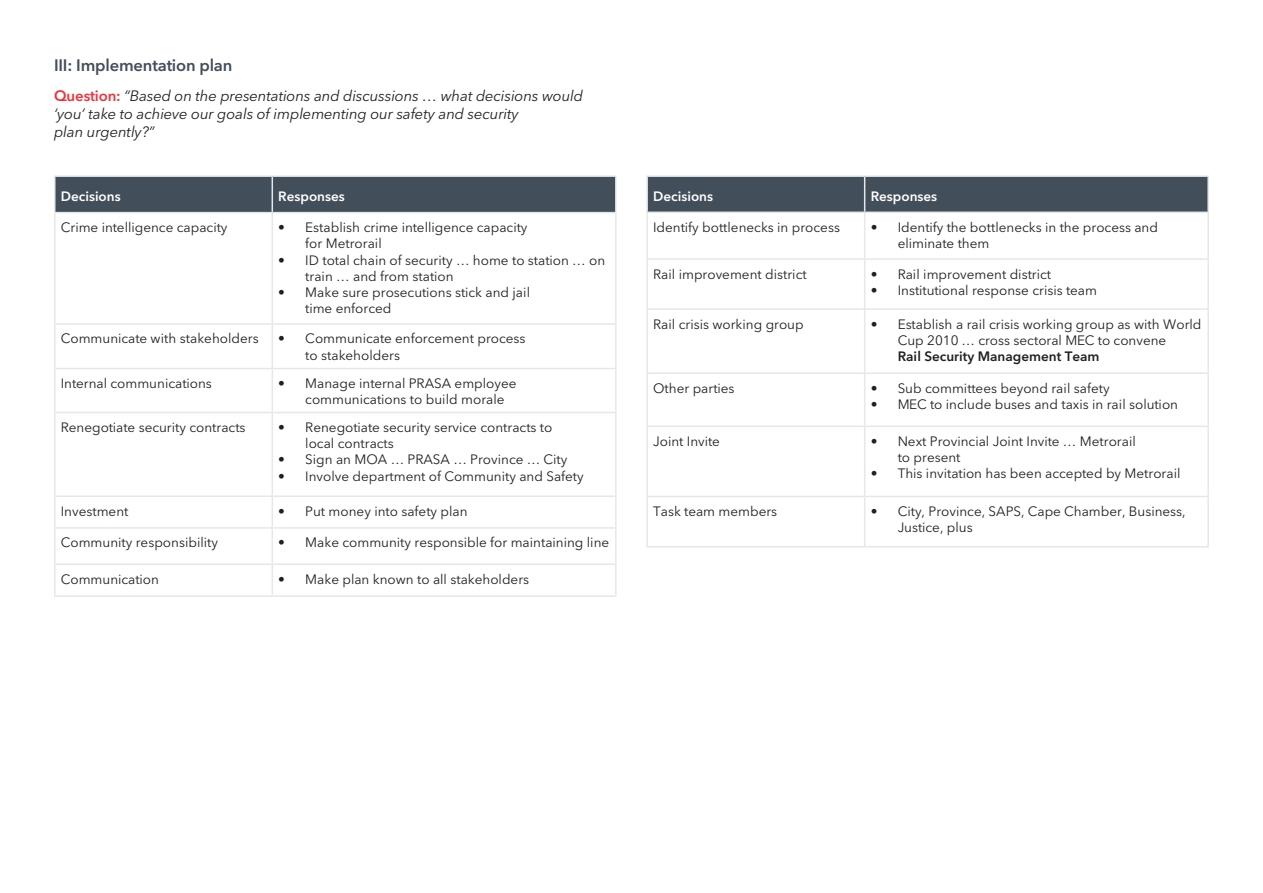
<style>
.page{position:relative;width:1263px;height:893px;background:#fff}
.page>*{position:absolute;margin:0;border:0;box-sizing:border-box;transform-origin:0 0}
.t1{font:600 16.5px "Avenir Next LT Pro";letter-spacing:-.01em;color:#434e5b}
.t2{font:italic 15px/18px "Avenir Next LT Pro";letter-spacing:-.01em;color:#231f20}
.t3{font:13.5px/16.2px "Avenir Next LT Pro";color:#231f20}
.t4{font:600 13.5px "Avenir Next LT Pro";color:#fff}
.t5{font:600 13.5px "Avenir Next LT Pro";color:#231f20}
.s1{font-weight:600;font-style:normal;color:#ee343d}
</style>
<div class="page">
<div style="left:56px;top:177px;width:559px;height:35px;background:#434e5b"></div>
<hr style="left:54px;top:175px;width:218px;height:2px;background:#e6e7e9">
<hr style="left:54px;top:177px;width:2px;height:35px;background:#e6e7e9">
<hr style="left:272px;top:175px;width:345px;height:2px;background:#e6e7e9">
<hr style="left:272px;top:177px;width:1px;height:35px;background:#e6e7e9">
<hr style="left:615px;top:177px;width:2px;height:35px;background:#e6e7e9">
<hr style="left:54px;top:212px;width:218px;height:1px;background:#e6e7e9">
<hr style="left:54px;top:213px;width:2px;height:110px;background:#e6e7e9">
<hr style="left:272px;top:212px;width:345px;height:1px;background:#e6e7e9">
<hr style="left:272px;top:213px;width:1px;height:110px;background:#e6e7e9">
<hr style="left:615px;top:213px;width:2px;height:110px;background:#e6e7e9">
<hr style="left:54px;top:323px;width:218px;height:2px;background:#e6e7e9">
<hr style="left:54px;top:325px;width:2px;height:43px;background:#e6e7e9">
<hr style="left:272px;top:323px;width:345px;height:2px;background:#e6e7e9">
<hr style="left:272px;top:325px;width:1px;height:43px;background:#e6e7e9">
<hr style="left:615px;top:325px;width:2px;height:43px;background:#e6e7e9">
<hr style="left:54px;top:368px;width:218px;height:1px;background:#e6e7e9">
<hr style="left:54px;top:369px;width:2px;height:43px;background:#e6e7e9">
<hr style="left:272px;top:368px;width:345px;height:1px;background:#e6e7e9">
<hr style="left:272px;top:369px;width:1px;height:43px;background:#e6e7e9">
<hr style="left:615px;top:369px;width:2px;height:43px;background:#e6e7e9">
<hr style="left:54px;top:412px;width:218px;height:1px;background:#e6e7e9">
<hr style="left:54px;top:413px;width:2px;height:82px;background:#e6e7e9">
<hr style="left:272px;top:412px;width:345px;height:1px;background:#e6e7e9">
<hr style="left:272px;top:413px;width:1px;height:82px;background:#e6e7e9">
<hr style="left:615px;top:413px;width:2px;height:82px;background:#e6e7e9">
<hr style="left:54px;top:495px;width:218px;height:2px;background:#e6e7e9">
<hr style="left:54px;top:497px;width:2px;height:30px;background:#e6e7e9">
<hr style="left:272px;top:495px;width:345px;height:2px;background:#e6e7e9">
<hr style="left:272px;top:497px;width:1px;height:30px;background:#e6e7e9">
<hr style="left:615px;top:497px;width:2px;height:30px;background:#e6e7e9">
<hr style="left:54px;top:527px;width:218px;height:2px;background:#e6e7e9">
<hr style="left:54px;top:529px;width:2px;height:34px;background:#e6e7e9">
<hr style="left:272px;top:527px;width:345px;height:2px;background:#e6e7e9">
<hr style="left:272px;top:529px;width:1px;height:34px;background:#e6e7e9">
<hr style="left:615px;top:529px;width:2px;height:34px;background:#e6e7e9">
<hr style="left:54px;top:563px;width:218px;height:2px;background:#e6e7e9">
<hr style="left:54px;top:565px;width:2px;height:30px;background:#e6e7e9">
<hr style="left:272px;top:563px;width:345px;height:2px;background:#e6e7e9">
<hr style="left:272px;top:565px;width:1px;height:30px;background:#e6e7e9">
<hr style="left:615px;top:565px;width:2px;height:30px;background:#e6e7e9">
<hr style="left:54px;top:595px;width:218px;height:2px;background:#e6e7e9">
<hr style="left:272px;top:595px;width:345px;height:2px;background:#e6e7e9">
<div style="left:648px;top:177px;width:559px;height:35px;background:#434e5b"></div>
<hr style="left:646px;top:175px;width:219px;height:2px;background:#e6e7e9">
<hr style="left:646px;top:177px;width:2px;height:35px;background:#e6e7e9">
<hr style="left:865px;top:175px;width:344px;height:2px;background:#e6e7e9">
<hr style="left:864px;top:177px;width:1px;height:35px;background:#e6e7e9">
<hr style="left:1207px;top:177px;width:2px;height:35px;background:#e6e7e9">
<hr style="left:646px;top:212px;width:219px;height:1px;background:#e6e7e9">
<hr style="left:646px;top:213px;width:2px;height:45px;background:#e6e7e9">
<hr style="left:865px;top:212px;width:344px;height:1px;background:#e6e7e9">
<hr style="left:864px;top:213px;width:1px;height:45px;background:#e6e7e9">
<hr style="left:1207px;top:213px;width:2px;height:45px;background:#e6e7e9">
<hr style="left:646px;top:258px;width:219px;height:2px;background:#e6e7e9">
<hr style="left:646px;top:260px;width:2px;height:48px;background:#e6e7e9">
<hr style="left:865px;top:258px;width:344px;height:2px;background:#e6e7e9">
<hr style="left:864px;top:260px;width:1px;height:48px;background:#e6e7e9">
<hr style="left:1207px;top:260px;width:2px;height:48px;background:#e6e7e9">
<hr style="left:646px;top:308px;width:219px;height:2px;background:#e6e7e9">
<hr style="left:646px;top:310px;width:2px;height:62px;background:#e6e7e9">
<hr style="left:865px;top:308px;width:344px;height:2px;background:#e6e7e9">
<hr style="left:864px;top:310px;width:1px;height:62px;background:#e6e7e9">
<hr style="left:1207px;top:310px;width:2px;height:62px;background:#e6e7e9">
<hr style="left:646px;top:372px;width:219px;height:2px;background:#e6e7e9">
<hr style="left:646px;top:374px;width:2px;height:52px;background:#e6e7e9">
<hr style="left:865px;top:372px;width:344px;height:2px;background:#e6e7e9">
<hr style="left:864px;top:374px;width:1px;height:52px;background:#e6e7e9">
<hr style="left:1207px;top:374px;width:2px;height:52px;background:#e6e7e9">
<hr style="left:646px;top:426px;width:219px;height:1px;background:#e6e7e9">
<hr style="left:646px;top:427px;width:2px;height:69px;background:#e6e7e9">
<hr style="left:865px;top:426px;width:344px;height:1px;background:#e6e7e9">
<hr style="left:864px;top:427px;width:1px;height:69px;background:#e6e7e9">
<hr style="left:1207px;top:427px;width:2px;height:69px;background:#e6e7e9">
<hr style="left:646px;top:496px;width:219px;height:1px;background:#e6e7e9">
<hr style="left:646px;top:497px;width:2px;height:49px;background:#e6e7e9">
<hr style="left:865px;top:496px;width:344px;height:1px;background:#e6e7e9">
<hr style="left:864px;top:497px;width:1px;height:49px;background:#e6e7e9">
<hr style="left:1207px;top:497px;width:2px;height:49px;background:#e6e7e9">
<hr style="left:646px;top:546px;width:219px;height:1px;background:#e6e7e9">
<hr style="left:865px;top:546px;width:344px;height:1px;background:#e6e7e9">
<p class="t1" style="left:54px;top:51px;width:180px">III: Implementation plan</p>
<p class="t2" style="left:54px;top:86px;width:531px"><span class="s1">Question:</span> “Based on the presentations and discussions … what decisions would ‘you’ take to achieve our goals of implementing our safety and security<br>plan urgently?”</p>
<p class="t4" style="left:61px;top:185px;width:61px">Decisions</p>
<p class="t4" style="left:278px;top:185px;width:68px">Responses</p>
<p class="t3" style="left:61px;top:219px;width:168px">Crime intelligence capacity</p>
<p class="t3" style="left:305px;top:219px;width:224px;text-indent:-27px">• Establish crime intelligence capacity for Metrorail</p>
<p class="t3" style="left:305px;top:251px;width:301px;text-indent:-27px">• ID total chain of security … home to station … on train … and from station</p>
<p class="t3" style="left:305px;top:284px;width:226px;text-indent:-27px">• Make sure prosecutions stick and jail time enforced</p>
<p class="t3" style="left:61px;top:330px;width:199px">Communicate with stakeholders</p>
<p class="t3" style="left:305px;top:330px;width:222px;text-indent:-27px">• Communicate enforcement process to stakeholders</p>
<p class="t3" style="left:61px;top:375px;width:153px">Internal communications</p>
<p class="t3" style="left:305px;top:375px;width:213px;text-indent:-27px">• Manage internal PRASA employee communications to build morale</p>
<p class="t3" style="left:61px;top:419px;width:186px">Renegotiate security contracts</p>
<p class="t3" style="left:305px;top:419px;width:248px;text-indent:-27px">• Renegotiate security service contracts to local contracts</p>
<p class="t3" style="left:278px;top:451px;width:291px">• Sign an MOA … PRASA … Province … City</p>
<p class="t3" style="left:278px;top:467px;width:307px">• Involve department of Community and Safety</p>
<p class="t3" style="left:61px;top:502px;width:69px">Investment</p>
<p class="t3" style="left:278px;top:502px;width:191px">• Put money into safety plan</p>
<p class="t3" style="left:61px;top:534px;width:159px">Community responsibility</p>
<p class="t3" style="left:278px;top:534px;width:332px">• Make community responsible for maintaining line</p>
<p class="t3" style="left:61px;top:570px;width:100px">Communication</p>
<p class="t3" style="left:278px;top:570px;width:252px">• Make plan known to all stakeholders</p>
<p class="t4" style="left:653px;top:185px;width:61px">Decisions</p>
<p class="t4" style="left:871px;top:185px;width:68px">Responses</p>
<p class="t3" style="left:653px;top:218px;width:188px">Identify bottlenecks in process</p>
<p class="t3" style="left:898px;top:218px;width:262px;text-indent:-27px">• Identify the bottlenecks in the process and eliminate them</p>
<p class="t3" style="left:653px;top:265px;width:155px">Rail improvement district</p>
<p class="t3" style="left:871px;top:265px;width:182px">• Rail improvement district</p>
<p class="t3" style="left:871px;top:281px;width:228px">• Institutional response crisis team</p>
<p class="t3" style="left:653px;top:315px;width:152px">Rail crisis working group</p>
<p class="t3" style="left:898px;top:315px;width:305px;text-indent:-27px">• Establish a rail crisis working group as with World<br>Cup 2010 … cross sectoral MEC to convene</p>
<p class="t5" style="left:898px;top:345px;width:203px">Rail Security Management Team</p>
<p class="t3" style="left:653px;top:379px;width:83px">Other parties</p>
<p class="t3" style="left:871px;top:379px;width:240px">• Sub committees beyond rail safety</p>
<p class="t3" style="left:871px;top:395px;width:309px">• MEC to include buses and taxis in rail solution</p>
<p class="t3" style="left:653px;top:432px;width:68px">Joint Invite</p>
<p class="t3" style="left:898px;top:432px;width:240px;text-indent:-27px">• Next Provincial Joint Invite … Metrorail to present</p>
<p class="t3" style="left:871px;top:465px;width:311px">• This invitation has been accepted by Metrorail</p>
<p class="t3" style="left:653px;top:503px;width:126px">Task team members</p>
<p class="t3" style="left:898px;top:503px;width:290px;text-indent:-27px">• City, Province, SAPS, Cape Chamber, Business,<br>Justice, plus</p>
</div>
